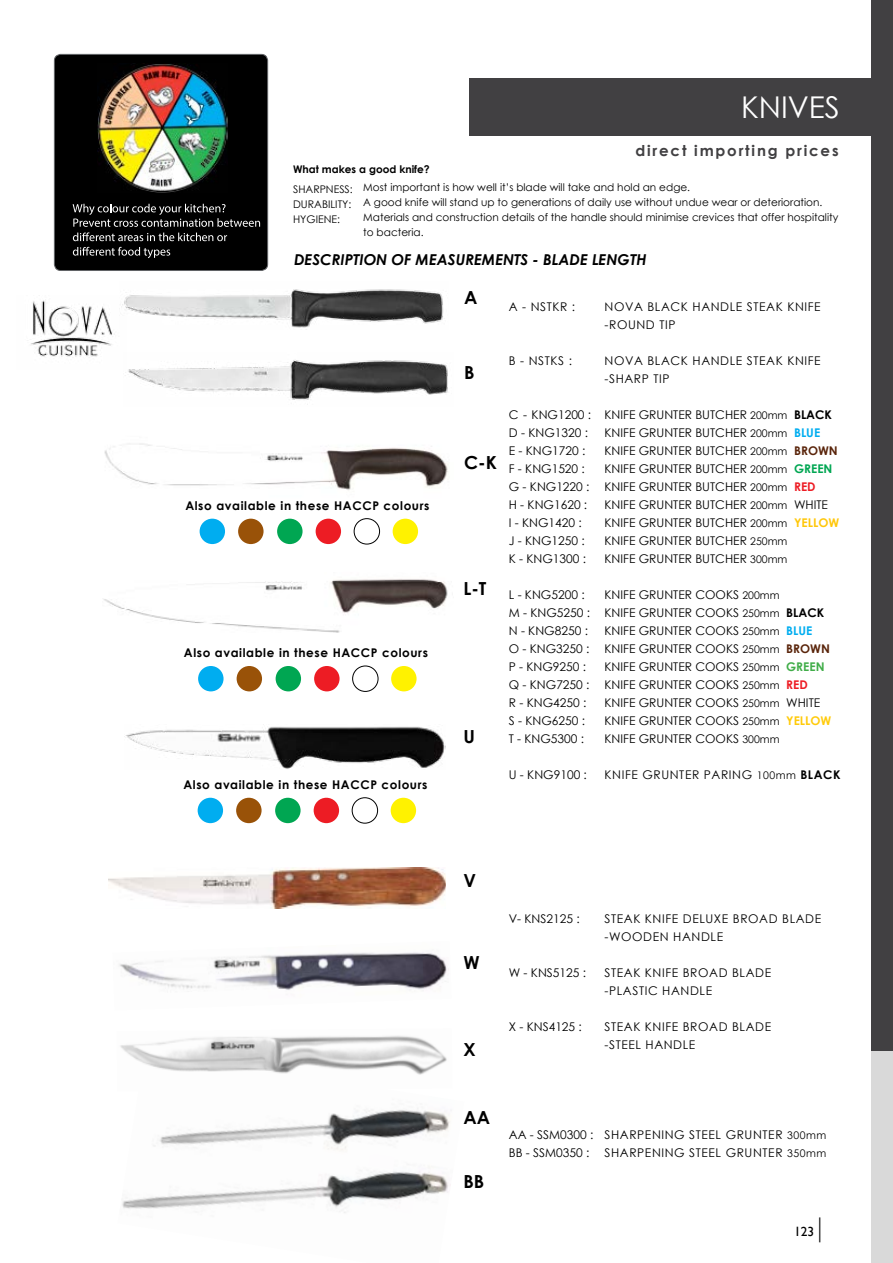
<style>
.page{position:relative;width:893px;height:1263px;background:#fff}
.page>*{position:absolute;margin:0;border:0;box-sizing:border-box;transform-origin:0 0}
.t1{font:30px "Century Gothic";color:#fff}
.t2{font:700 18px "Century Gothic";color:#000}
.t3{font:italic 700 15px "Century Gothic";color:#000}
.t4{font:700 15px "Century Gothic";letter-spacing:.12em;color:#414042}
.t5{font:13.5px "Gill Sans";color:#000}
.t6{font:12px/18px "Century Gothic";color:#000}
.t7{font:12px/18px "Century Gothic";letter-spacing:.05em;color:#000}
.t8{font:700 12px "Century Gothic";letter-spacing:.05em;color:#000}
.t9{font:10.5px/15px "Century Gothic";color:#000}
.t10{font:700 10.5px "Century Gothic";color:#000}
.s1{font-size:10.5px}
.s2{font-weight:700}
.s3{font-weight:700;color:#00adf0}
.s4{font-weight:700;color:#5a250b}
.s5{font-weight:700;color:#00a652}
.s6{font-weight:700;color:#ed1c24}
.s7{font-weight:700;color:#ffc709}
.s8{font-weight:700;color:#41ad49}
.s9{font-weight:700;color:#ffcb0b}
.s10{font-size:27px}
</style>
<div class="page">
<div style="left:871px;top:0;width:22px;height:1263px;background:#d9d9d9"></div>
<div style="left:871px;top:0;width:22px;height:1050px;background:#414042"></div>
<div style="left:470px;top:79px;width:423px;height:57px;background:#414042"></div>
<div style="left:54px;top:54px;width:214px;height:216px;background:#000;border-radius:6px"></div>
<div style="left:54px;top:54px;width:214px;height:217px;border:1px solid #616366;border-radius:6px"></div>
<svg style="left:73px;top:204px;width:187px;height:37px"></svg>
<svg style="left:73px;top:247px;width:97px;height:11px"></svg>
<img style="left:98px;top:63px;width:130px;height:130px">
<img style="left:122px;top:1108px;width:329px;height:105px">
<img style="left:120px;top:1035px;width:327px;height:40px">
<img style="left:119px;top:952px;width:330px;height:38px">
<img style="left:109px;top:867px;width:337px;height:41px">
<img style="left:124px;top:724px;width:322px;height:45px">
<img style="left:103px;top:579px;width:345px;height:54px">
<div style="left:200px;top:519px;width:25px;height:25px;background:#00adf0;border-radius:50%"></div>
<div style="left:277px;top:519px;width:26px;height:25px;background:#00a652;border-radius:50%"></div>
<div style="left:316px;top:519px;width:25px;height:25px;background:#ed1c24;border-radius:50%"></div>
<div style="left:354px;top:518px;width:26px;height:26px;border:1px solid #000;border-radius:50%"></div>
<div style="left:393px;top:519px;width:25px;height:25px;background:#fff200;border-radius:50%"></div>
<div style="left:238px;top:519px;width:26px;height:25px;background:#995208;border-radius:50%"></div>
<img style="left:104px;top:443px;width:345px;height:48px">
<img style="left:125px;top:360px;width:323px;height:45px">
<img style="left:127px;top:289px;width:316px;height:39px">
<div style="left:198px;top:798px;width:25px;height:25px;background:#00adf0;border-radius:50%"></div>
<div style="left:275px;top:798px;width:26px;height:25px;background:#00a652;border-radius:50%"></div>
<div style="left:314px;top:798px;width:25px;height:25px;background:#ed1c24;border-radius:50%"></div>
<div style="left:352px;top:797px;width:26px;height:26px;border:1px solid #000;border-radius:50%"></div>
<div style="left:391px;top:798px;width:25px;height:25px;background:#fff200;border-radius:50%"></div>
<div style="left:236px;top:798px;width:26px;height:25px;background:#995208;border-radius:50%"></div>
<div style="left:198px;top:666px;width:26px;height:25px;background:#00adf0;border-radius:50%"></div>
<div style="left:276px;top:666px;width:25px;height:25px;background:#00a652;border-radius:50%"></div>
<div style="left:314px;top:666px;width:26px;height:25px;background:#ed1c24;border-radius:50%"></div>
<div style="left:352px;top:666px;width:26px;height:26px;border:1px solid #000;border-radius:50%"></div>
<div style="left:391px;top:666px;width:26px;height:25px;background:#fff200;border-radius:50%"></div>
<div style="left:237px;top:666px;width:25px;height:25px;background:#995208;border-radius:50%"></div>
<img style="left:31px;top:297px;width:96px;height:73px">
<h1 class="t1" style="left:741px;top:86px;width:100px">knives</h1>
<p class="t4" style="left:635px;top:139px;width:205px">direct importing prices</p>
<p class="t10" style="left:293px;top:161px;width:138px">What makes a good knife?</p>
<p class="t9" style="left:293px;top:181px;width:61px">SHARPN ESS:<br>DU RABILITY:<br>HYGIEN E:</p>
<p class="t9" style="left:363px;top:180px;width:477px">Most important is how well it’s blade will take and hold an edge.<br>A good knife will stand up to generations of daily use without undue wear or deterioration.<br>Materials and construction details of the handle should minimise crevices that offer hospitality to bacteria.</p>
<p class="t3" style="left:294px;top:248px;width:354px">DESCRIPTION OF MEASUREMENTS - BLADE LENGTH</p>
<p class="t8" style="left:185px;top:496px;width:246px">Also available in these HACCP colours</p>
<p class="t8" style="left:184px;top:644px;width:246px">Also available in these HACCP colours</p>
<p class="t8" style="left:183px;top:775px;width:246px">Also available in these HACCP colours</p>
<h2 class="t2" style="left:464px;top:284px;width:15px">A</h2>
<p class="t6" style="left:509px;top:297px;width:68px">a - nstkr :</p>
<h2 class="t2" style="left:464px;top:359px;width:12px">B</h2>
<h2 class="t2" style="left:464px;top:448px;width:34px">C-K</h2>
<h2 class="t2" style="left:463px;top:574px;width:25px">L-T</h2>
<h2 class="t2" style="left:463px;top:723px;width:13px">U</h2>
<p class="t6" style="left:509px;top:351px;width:65px">B - nstks :</p>
<p class="t6" style="left:509px;top:405px;width:84px">C - KNG1200 :<br>D - KNG1320 :<br>E - KNG1720 :<br>F - KNG1520 :<br>G - KNG1220 :<br>H - KNG1620 :<br>I - KNG1420 :<br>J - KNG1250 :<br>K - KNG1300 :</p>
<p class="t6" style="left:509px;top:585px;width:83px">L - KN G5200 :<br>M - KN G5250 :<br>N - KN G8250 :<br>O - KN G3250 :<br>P - KN G9250 :<br>Q - KN G7250 :<br>R - KN G4250 :<br>S - KN G6250 :<br>T - KN G5300 :</p>
<p class="t6" style="left:509px;top:765px;width:80px">U - KNG9100 :</p>
<p class="t7" style="left:604px;top:297px;width:124px">nova black handle</p>
<p class="t6" style="left:747px;top:297px;width:64px">steak knife</p>
<p class="t6" style="left:604px;top:315px;width:73px">-round tip</p>
<p class="t7" style="left:604px;top:351px;width:124px">nova black handle</p>
<p class="t6" style="left:747px;top:351px;width:64px">steak knife</p>
<p class="t6" style="left:604px;top:369px;width:67px">-sharp tip</p>
<p class="t6" style="left:604px;top:405px;width:236px">KN IFE GRUNTER BUTCHER <span class="s1">200mm</span> <span class="s2">BLACK<br></span>KN IFE GRUNTER BUTCHER <span class="s1">200mm</span> <span class="s3">BLUE<br></span>KN IFE GRUNTER BUTCHER <span class="s1">200mm</span> <span class="s4">BROWN<br></span>KN IFE GRUNTER BUTCHER <span class="s1">200mm</span> <span class="s5">GREEN<br></span>KN IFE GRUNTER BUTCHER <span class="s1">200mm</span> <span class="s6">RED<br></span>KN IFE GRUNTER BUTCHER <span class="s1">200mm</span> WHITE<br>KN IFE GRUNTER BUTCHER <span class="s1">200mm</span> <span class="s7">YELLOW<br></span>KN IFE GRUNTER BUTCHER <span class="s1">250mm<br></span>KN IFE GRUNTER BUTCHER <span class="s1">300mm</span></p>
<p class="t6" style="left:604px;top:585px;width:228px">KN IFE GRUNTER COOKS <span class="s1">200mm<br></span>KN IFE GRUNTER COOKS <span class="s1">250mm</span> <span class="s2">BLACK<br></span>KN IFE GRUNTER COOKS <span class="s1">250mm</span> <span class="s3">BLUE<br></span>KN IFE GRUNTER COOKS <span class="s1">250mm</span> <span class="s4">BROWN<br></span>KN IFE GRUNTER COOKS <span class="s1">250mm</span> <span class="s8">GREEN<br></span>KN IFE GRUNTER COOKS <span class="s1">250mm</span> <span class="s6">RED<br></span>KN IFE GRUNTER COOKS <span class="s1">250mm</span> WHITE<br>KN IFE GRUNTER COOKS <span class="s1">250mm</span> <span class="s9">YELLOW<br></span>KN IFE GRUNTER COOKS <span class="s1">300mm</span></p>
<p class="t6" style="left:604px;top:765px;width:66px">KNIFE GRUNT</p>
<p class="t6" style="left:685px;top:765px;width:157px">ER PARING <span class="s1">100mm</span> <span class="s2">BLACK</span></p>
<h2 class="t2" style="left:463px;top:866px;width:14px">V</h2>
<h2 class="t2" style="left:463px;top:949px;width:18px">W</h2>
<h2 class="t2" style="left:463px;top:1036px;width:14px">X</h2>
<p class="t6" style="left:509px;top:909px;width:72px">V- KNS2125 :</p>
<p class="t6" style="left:509px;top:963px;width:79px">W - KNS5125 :</p>
<p class="t6" style="left:509px;top:1017px;width:75px">X - KNS4125 :</p>
<p class="t7" style="left:604px;top:909px;width:218px">STEAK KN IFE DELUXE BROAD BLADE -wooden handle</p>
<p class="t6" style="left:604px;top:963px;width:64px">steak knife</p>
<p class="t7" style="left:604px;top:963px;width:159px;text-indent:78px">broad blade -plastic handle</p>
<p class="t6" style="left:604px;top:1017px;width:64px">steak knife</p>
<p class="t6" style="left:683px;top:1017px;width:81px">broad blade</p>
<p class="t6" style="left:604px;top:1035px;width:24px">-steel</p>
<p class="t6" style="left:645px;top:1035px;width:36px">handle</p>
<h2 class="t2" style="left:463px;top:1104px;width:28px">AA</h2>
<h2 class="t2" style="left:463px;top:1168px;width:22px">BB</h2>
<p class="t6" style="left:509px;top:1125px;width:86px">AA - SS M0300 :<br>BB - SS M0350 :</p>
<p class="t7" style="left:604px;top:1125px;width:105px">sharpening steel</p>
<p class="t6" style="left:726px;top:1125px;width:102px">gr unter <span class="s1">300mm</span></p>
<p class="t7" style="left:604px;top:1143px;width:105px">sharpening steel</p>
<p class="t6" style="left:726px;top:1143px;width:102px">gr unter <span class="s1">350mm</span></p>
<p class="t5" style="left:794px;top:1224px;width:29px">123 <span class="s10">|</span></p>
</div>
